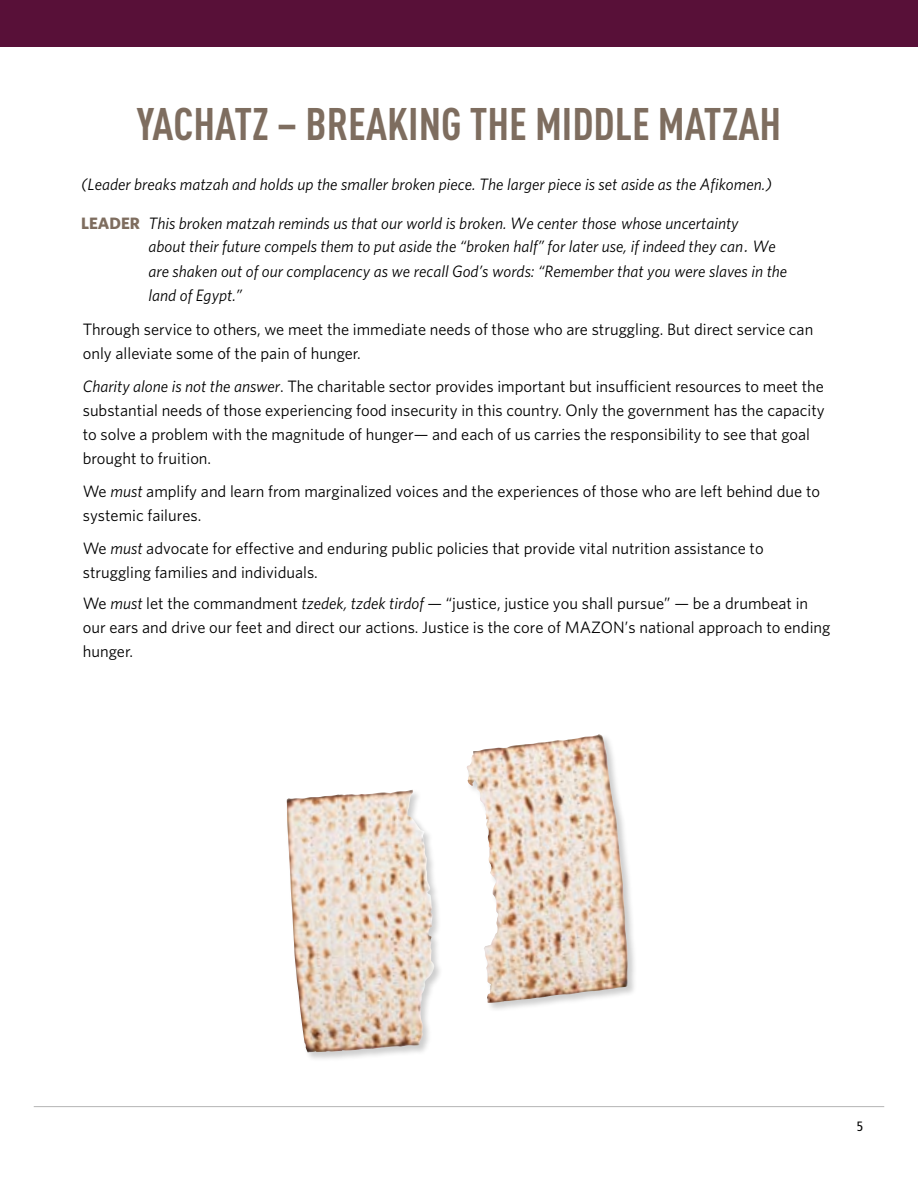
<style>
.page{position:relative;width:918px;height:1188px;background:#fff}
.page>*{position:absolute;margin:0;border:0;box-sizing:border-box;transform-origin:0 0}
.t1{font:700 45px "DIN Cond";color:#7e6d5f}
.t2{font:16.5px/24px "Whitney";color:#000}
.t3{font:italic 16.5px/23.9px "Whitney";color:#000}
.t4{font:13.5px "Transit Bk Neg OT";color:#000}
.s1{font-weight:700;font-style:normal;color:#7e6d5f}
.s2{font-family:"ITF Devanagari"}
.s3{font-style:italic}
.s4{font-size:16.2px}
</style>
<div class="page">
<hr style="left:34px;top:1106px;width:850px;height:1px;background:#b5b4b4">
<div style="left:286px;top:733px;width:352px;height:328px;background:#000;opacity:.2"></div>
<img style="left:286px;top:791px;width:148px;height:262px">
<img style="left:467px;top:735px;width:131px;height:262px">
<div style="left:0;top:0;width:918px;height:46px;background:#581038"></div>
<h1 class="t1" style="left:137px;top:97px;width:646px">YACHATZ – BREAKING THE MIDDLE MATZAH</h1>
<p class="t3" style="left:81px;top:172px;width:692px">(Leader breaks matzah and holds up the smaller broken piece. The larger piece is set aside as the Afikomen.)</p>
<p class="t3" style="left:149px;top:211px;width:640px;text-indent:-68px"><span class="s1">LEADER</span> This broken matzah reminds us that our world is broken. We center those whose uncertainty<br>about their future compels them to put aside the “broken half” for later use, if indeed they can<span class="s2">.</span>We are shaken out of our complacency as we recall God’s words: “Remember that you were slaves in the land of Egypt.”</p>
<p class="t2" style="left:83px;top:317px;width:732px">Through service to others, we meet the immediate needs of those who are struggling. But direct service can only alleviate some of the pain of hunger.</p>
<p class="t2" style="left:83px;top:374px;width:743px"><span class="s3">Charity alone is not the answer</span>. The charitable sector provides important but insufficient resources to meet the substantial needs of those experiencing food insecurity in this country. Only the government has the capacity to solve a problem with the magnitude of hunger<span class="s4">—</span> and each of us carries the responsibility to see that goal brought to fruition.</p>
<p class="t2" style="left:83px;top:479px;width:739px">We <span class="s3">must</span> amplify and learn from marginalized voices and the experiences of those who are left behind due to systemic failures.</p>
<p class="t2" style="left:83px;top:536px;width:682px">We <span class="s3">must</span> advocate for effective and enduring public policies that provide vital nutrition assistance to struggling families and individuals.</p>
<p class="t2" style="left:83px;top:591px;width:749px">We <span class="s3">must</span> let the commandment <span class="s3">tzedek, tzdek tirdof</span> <span class="s4">—</span> “justice, justice you shall pursue” <span class="s4">—</span> be a drumbeat in our ears and drive our feet and direct our actions. Justice is the core of MAZON’s national approach to ending hunger.</p>
<p class="t4" style="left:857px;top:1119px;width:9px">5</p>
</div>
